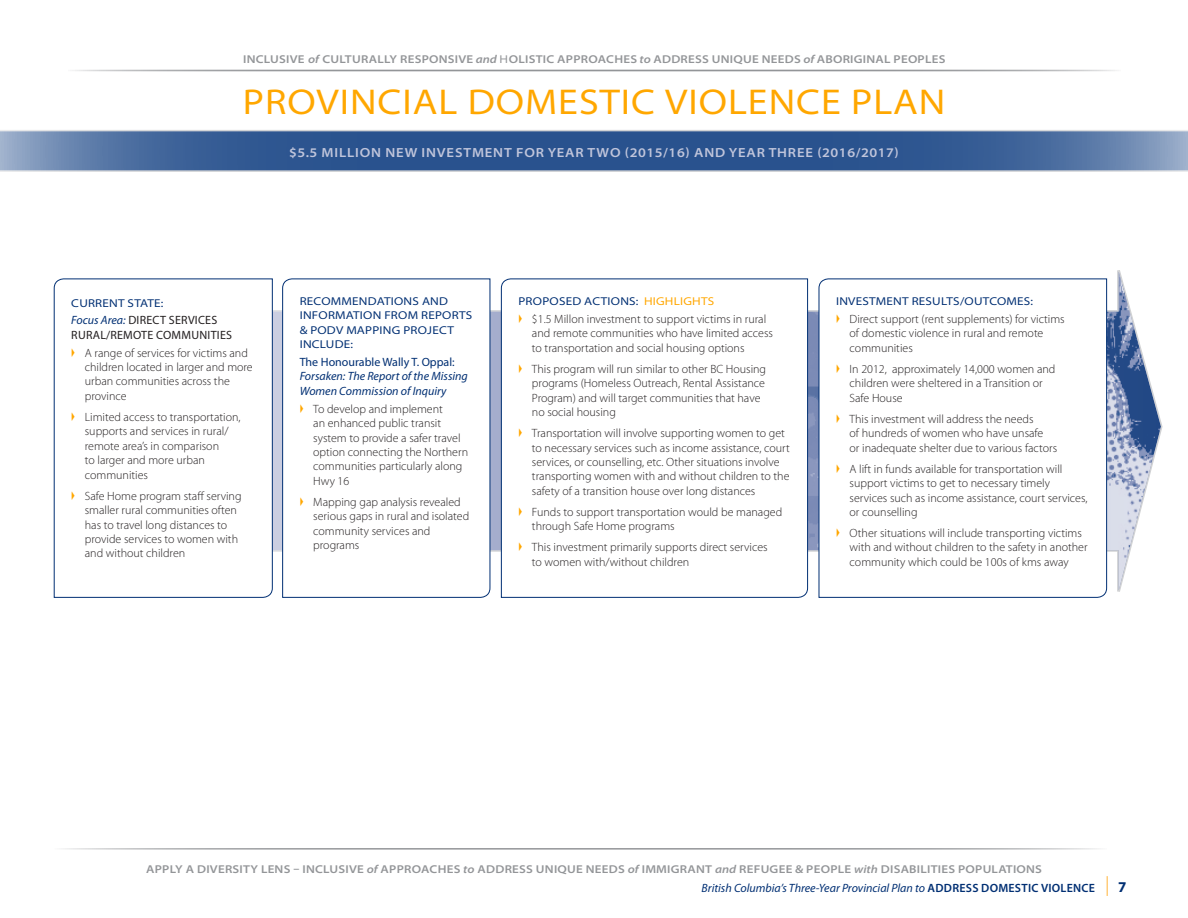
<style>
.page{position:relative;width:1188px;height:918px;background:#fff}
.page>*{position:absolute;margin:0;border:0;box-sizing:border-box;transform-origin:0 0}
.t1{font:semi-expanded 36px "Myriad Pro";letter-spacing:.025em;color:#ffa700}
.Heading_3{font:600 semi-expanded 13.2px "Myriad Pro";letter-spacing:.06em;color:#c0c5db}
.t2{font:300 12px/14.4px "Myriad Pro";color:#231f20}
.Body{font:italic 12px/14.4px "Myriad Pro";color:#002f73}
.Focus_Area{font:12px/14.4px "Myriad Pro";letter-spacing:.02em;color:#231f20}
.t3{font:600 semi-expanded 11.4px "Myriad Pro";letter-spacing:.02em;color:#939598;scale:1.05 1}
.t4{font:semi-expanded 11.4px/14.4px "Myriad Pro";letter-spacing:.02em;color:#002f73;scale:1.05 1}
.s1{font-style:italic}
.s2{font-weight:400}
.s3{font-style:italic;color:#002f73}
.s4{font-style:normal}
.s5{color:#ffa700}
.s6{font-weight:600;font-style:normal}
.s7{font-style:normal;font-stretch:condensed;font-size:19.8px;color:#ffb336}
.s8{font-weight:700;font-style:normal;font-size:15px}
</style>
<div class="page">
<svg style="left:0;top:130px;width:1188px;height:42px;background:#476a9c"></svg>
<hr style="left:54px;top:848px;width:1053px;height:2px;background:#939598">
<hr style="left:68px;top:70px;width:1053px;height:1px;background:#939598">
<svg style="left:273px;top:270px;width:890px;height:323px"></svg>
<svg style="left:53px;top:278px;width:220px;height:320px"></svg>
<svg style="left:282px;top:278px;width:209px;height:320px"></svg>
<svg style="left:501px;top:278px;width:307px;height:320px"></svg>
<svg style="left:818px;top:278px;width:289px;height:320px"></svg>
<svg style="left:72px;top:348px;width:3px;height:9px"></svg>
<svg style="left:72px;top:412px;width:3px;height:9px"></svg>
<svg style="left:72px;top:491px;width:3px;height:9px"></svg>
<svg style="left:300px;top:404px;width:3px;height:9px"></svg>
<svg style="left:300px;top:497px;width:3px;height:9px"></svg>
<svg style="left:519px;top:314px;width:3px;height:9px"></svg>
<svg style="left:519px;top:364px;width:3px;height:9px"></svg>
<svg style="left:519px;top:428px;width:3px;height:9px"></svg>
<svg style="left:519px;top:507px;width:3px;height:9px"></svg>
<svg style="left:519px;top:543px;width:3px;height:8px"></svg>
<svg style="left:837px;top:314px;width:3px;height:9px"></svg>
<svg style="left:837px;top:364px;width:3px;height:9px"></svg>
<svg style="left:837px;top:414px;width:3px;height:9px"></svg>
<svg style="left:837px;top:464px;width:3px;height:9px"></svg>
<svg style="left:837px;top:528px;width:3px;height:9px"></svg>
<p class="t3" style="left:243px;top:53px;width:670px">INCLUSIVE <span class="s1">of</span> CULTURALLY RESPONSIVE <span class="s1">and</span> <span class="s2">H</span>OLISTIC APPROACHES <span class="s1">to</span> ADDRESS UNIQUE NEEDS <span class="s1">of</span> ABORIGINAL PEOPLES</p>
<h1 class="t1" style="left:243px;top:82px;width:704px">PROVINCIAL DOMESTIC VIOLENCE PLAN</h1>
<p class="Heading_3" style="left:289px;top:145px;width:611px">$5.5 MILLION NEW INVESTMENT FOR YEAR TWO (2015/16) AND YEAR THREE (2016/2017)</p>
<p class="t4" style="left:71px;top:296px;width:89px">CURRENT STATE:</p>
<p class="Focus_Area" style="left:71px;top:313px;width:162px"><span class="s3">Focus Area:</span> DIRECT SERVICES<br>RURAL/REMOTE COMMUNITIES</p>
<p class="t2" style="left:85px;top:346px;width:169px">A range of services for victims and children located in larger and more urban communities across the province</p>
<p class="t2" style="left:85px;top:410px;width:157px">Limited access to transportation, supports and services in rural/ remote area’s in comparison<br>to larger and more urban communities</p>
<p class="t2" style="left:85px;top:489px;width:158px">Safe Home program staff serving smaller rural communities often has to travel long distances to provide services to women with and without children</p>
<p class="t4" style="left:300px;top:294px;width:166px">RECOMMENDATIONS AND<br>INFORMATION FROM REPORTS &amp; PODV MAPPING PROJECT<br>INCLUDE:</p>
<p class="Body" style="left:300px;top:355px;width:170px"><span class="s4">The Honourable Wally T. Oppal:<br></span>Forsaken: The Report of the Missing<br>Women Commission of Inquiry</p>
<p class="t2" style="left:313px;top:402px;width:156px">To develop and implement<br>an enhanced public transit system to provide a safer travel option connecting the Northern communities particularly along<br>Hwy 16</p>
<p class="t2" style="left:313px;top:495px;width:158px">Mapping gap analysis revealed serious gaps in rural and isolated community services and programs</p>
<p class="t4" style="left:518px;top:294px;width:188px">PROPOSED ACTIONS: <span class="s5">HIGHLIGHTS</span></p>
<p class="t2" style="left:532px;top:312px;width:243px">$1.5 Millon investment to support victims in rural and remote communities who have limited access to transportation and social housing options</p>
<p class="t2" style="left:532px;top:362px;width:236px">This program will run similar to other BC Housing programs (Homeless Outreach, Rental Assistance Program) and will target communities that have no social housing</p>
<p class="t2" style="left:532px;top:426px;width:259px">Transportation will involve supporting women to get to necessary services such as income assistance, court services, or counselling, etc. Other situations involve transporting women with and without children to the safety of a transition house over long distances</p>
<p class="t2" style="left:532px;top:505px;width:252px">Funds to support transportation would be managed through Safe Home programs</p>
<p class="t2" style="left:532px;top:540px;width:237px">This investment primarily supports direct services to women with/without children</p>
<p class="t4" style="left:836px;top:294px;width:189px">INVESTMENT RESULTS/OUTCOMES:</p>
<p class="t2" style="left:850px;top:312px;width:217px">Direct support (rent supplements) for victims of domestic violence in rural and remote communities</p>
<p class="t2" style="left:850px;top:362px;width:207px">In 2012, approximately 14,000 women and children were sheltered in a Transition or<br>Safe House</p>
<p class="t2" style="left:850px;top:412px;width:209px">This investment will address the needs<br>of hundreds of women who have unsafe<br>or inadequate shelter due to various factors</p>
<p class="t2" style="left:850px;top:462px;width:239px">A lift in funds available for transportation will support victims to get to necessary timely services such as income assistance, court services, or counselling</p>
<p class="t2" style="left:850px;top:526px;width:240px">Other situations will include transporting victims with and without children to the safety in another community which could be 100s of kms away</p>
<p class="t3" style="left:146px;top:863px;width:855px">APPLY A DIVERSITY LENS – INCLUSIVE <span class="s1">of</span> APPROACHES <span class="s1">to</span> ADDRESS UNIQUE NEEDS <span class="s1">of</span> IMMIGRANT <span class="s1">and</span> REFUGEE &amp; PEOPLE <span class="s1">with</span> DISABILITIES POPULATIONS</p>
<p class="Body" style="left:702px;top:881px;width:426px">British Columbia’s Three-Year Provincial Plan to <span class="s6">ADDRESS DOMESTIC VIOLENCE</span> <span class="s7">|</span> <span class="s8">7</span></p>
</div>
